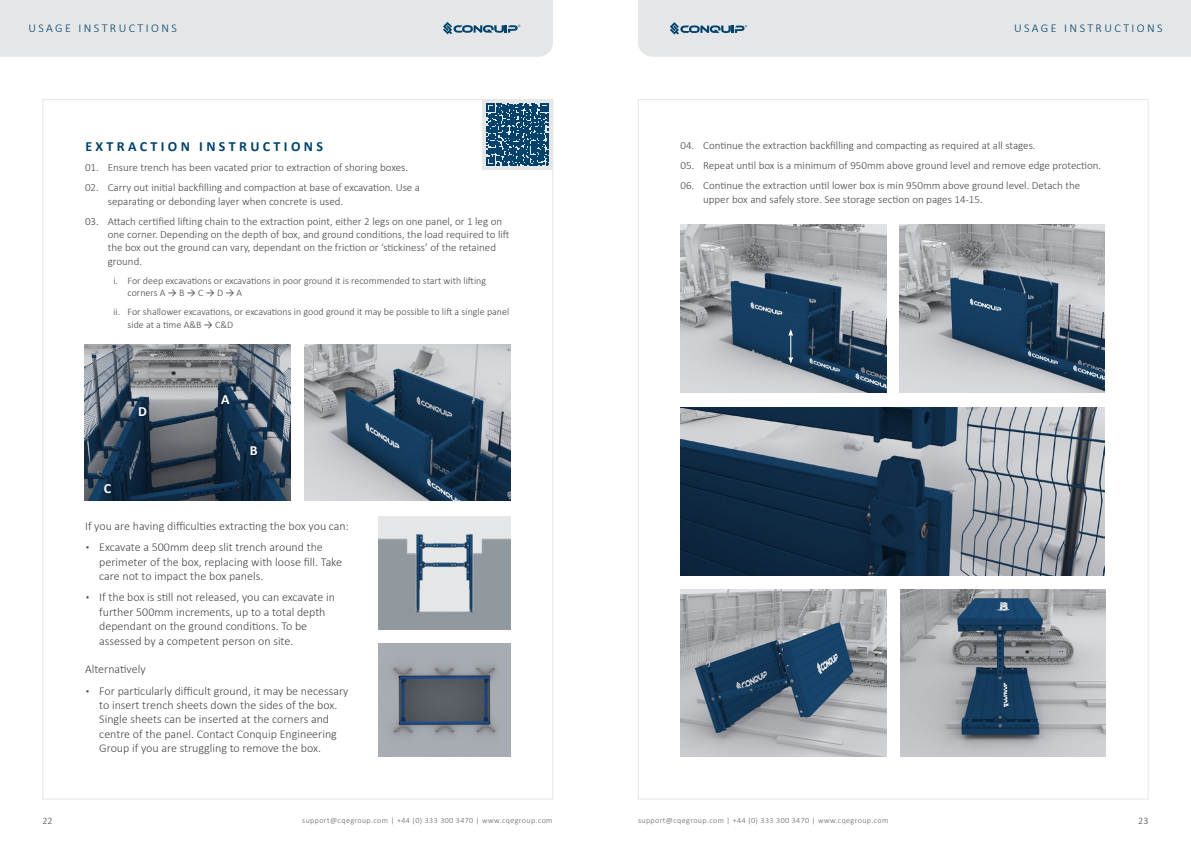
<style>
.page{position:relative;width:1191px;height:842px;background:#fff}
.page>*{position:absolute;margin:0;border:0;box-sizing:border-box;transform-origin:0 0}
.t1{font:700 14px "Calibri";letter-spacing:.24em;color:#00426b}
.t2{font:700 14px "Calibri";color:#fff}
.t3{font:300 12px/14.4px "Calibri";color:#43464b}
.t4{font:300 12px "Calibri";letter-spacing:.2em;color:#00426b}
.t5{font:300 11px/13.2px "Calibri";color:#43464b}
.t6{font:300 10px/12px "Calibri";color:#43464b}
.t7{font:300 8px "Calibri";letter-spacing:.05em;color:#636469}
.s1{font-weight:400}
</style>
<div class="page">
<div style="left:0;top:0;width:553px;height:57px;background:#e5e6e7"></div>
<div style="left:638px;top:0;width:553px;height:57px;background:#e5e6e7"></div>
<svg style="left:482px;top:99px;width:71px;height:71px"></svg>
<svg style="left:487px;top:104px;width:61px;height:61px;background:#295f81"></svg>
<img style="left:85px;top:344px;width:205px;height:156px">
<img style="left:305px;top:344px;width:205px;height:156px">
<img style="left:378px;top:516px;width:132px;height:113px">
<img style="left:378px;top:643px;width:132px;height:114px">
<img style="left:680px;top:225px;width:206px;height:168px">
<div style="left:220px;top:395px;width:11px;height:11px;background:#000;opacity:.25"></div>
<div style="left:249px;top:445px;width:9px;height:11px;background:#000;opacity:.25"></div>
<div style="left:103px;top:484px;width:9px;height:11px;background:#000;opacity:.25"></div>
<div style="left:138px;top:407px;width:10px;height:11px;background:#000;opacity:.25"></div>
<img style="left:680px;top:407px;width:424px;height:168px">
<img style="left:899px;top:225px;width:205px;height:168px">
<svg style="left:788px;top:329px;width:5px;height:35px"></svg>
<img style="left:680px;top:589px;width:206px;height:168px">
<img style="left:900px;top:589px;width:206px;height:168px">
<p class="t4" style="left:28px;top:21px;width:150px">USAGE INSTRUCTIONS</p>
<p class="t4" style="left:1014px;top:21px;width:150px">USAGE INSTRUCTIONS</p>
<p class="t1" style="left:85px;top:136px;width:239px">EXTRACTION INSTRUCTIONS</p>
<p class="t5" style="left:85px;top:161px;width:324px">01. Ensure trench has been vacated prior to extraction of shoring boxes.</p>
<p class="t5" style="left:108px;top:181px;width:314px;text-indent:-23px">02. Carry out initial backfilling and compaction at base of excavation. Use a separating or debonding layer when concrete is used.</p>
<p class="t5" style="left:108px;top:215px;width:403px;text-indent:-23px">03. Attach certified lifting chain to the extraction point, either 2 legs on one panel, or 1 leg on one corner. Depending on the depth of box, and ground conditions, the load required to lift the box out the ground can vary, dependant on the friction or ‘stickiness’ of the retained ground.</p>
<p class="t6" style="left:128px;top:274px;width:360px;text-indent:-14px">i. For deep excavations or excavations in poor ground it is recommended to start with lifting corners A <span class="s1">→</span> B <span class="s1">→</span> C <span class="s1">→</span> D <span class="s1">→</span> A</p>
<p class="t6" style="left:128px;top:305px;width:383px;line-height:13.2px;text-indent:-14px">ii. For shallower excavations, or excavations in good ground it may be possible to lift a single panel side at a time A&amp;B <span class="s1">→</span> C&amp;D</p>
<p class="t2" style="left:104px;top:479px;width:9px">C</p>
<p class="t2" style="left:138px;top:401px;width:10px">D</p>
<p class="t2" style="left:221px;top:390px;width:10px">A</p>
<p class="t2" style="left:250px;top:440px;width:9px">B</p>
<p class="t3" style="left:85px;top:518px;width:265px">If you are having difficulties extracting the box you can:</p>
<p class="t3" style="left:99px;top:540px;width:244px;text-indent:-14px">▪ Excavate a 500mm deep slit trench around the perimeter of the box, replacing with loose fill. Take care not to impact the box panels.</p>
<p class="t3" style="left:99px;top:590px;width:237px;text-indent:-14px">▪ If the box is still not released, you can excavate in further 500mm increments, up to a total depth dependant on the ground conditions. To be assessed by a competent person on site.</p>
<p class="t3" style="left:85px;top:662px;width:62px">Alternatively</p>
<p class="t3" style="left:99px;top:683px;width:251px;text-indent:-14px">▪ For particularly difficult ground, it may be necessary to insert trench sheets down the sides of the box.<br>Single sheets can be inserted at the corners and centre of the panel. Contact Conquip Engineering Group if you are struggling to remove the box.</p>
<p class="t5" style="left:680px;top:138px;width:357px">04. Continue the extraction backfilling and compacting as required at all stages.</p>
<p class="t5" style="left:680px;top:159px;width:422px">05. Repeat until box is a minimum of 950mm above ground level and remove edge protection.</p>
<p class="t5" style="left:703px;top:179px;width:378px;text-indent:-23px">06. Continue the extraction until lower box is min 950mm above ground level. Detach the upper box and safely store. See storage section on pages 14-15.</p>
<p class="t6" style="left:43px;top:814px;width:12px">22</p>
<p class="t7" style="left:302px;top:816px;width:252px">support@cqegroup.com | +44 (0) 333 300 3470 | www.cqegroup.com</p>
<p class="t7" style="left:638px;top:816px;width:252px">support@cqegroup.com | +44 (0) 333 300 3470 | www.cqegroup.com</p>
<p class="t6" style="left:1138px;top:814px;width:12px">23</p>
</div>
